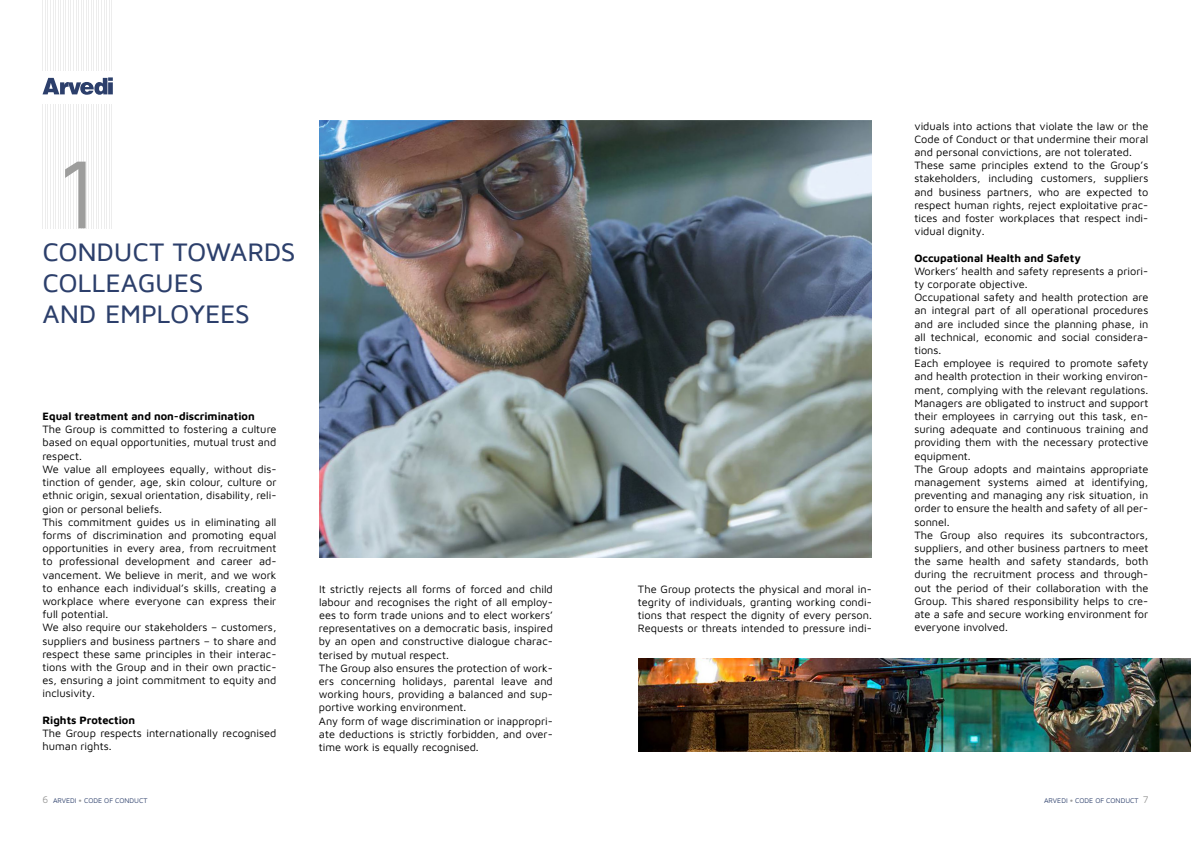
<style>
.page{position:relative;width:1191px;height:842px;background:#fff}
.page>*{position:absolute;margin:0;border:0;box-sizing:border-box;transform-origin:0 0}
.t1{font:100px "Maven Pro";color:#9d9d9c}
.t2{font:500 26px/31.2px "Maven Pro";letter-spacing:-.005em;color:#2c3f6b}
.t3{font:11px/13.2px "Maven Pro";color:#000}
.t4{font:7px "Maven Pro";color:#2c3f6b}
.s1{font-size:10px;color:#9d9d9c}
.s2{color:#9d9d9c}
</style>
<div class="page">
<hr style="left:45px;top:0;width:1px;height:228px;background:#ededed">
<hr style="left:48px;top:0;width:1px;height:228px;background:#ededed">
<hr style="left:50px;top:0;width:1px;height:228px;background:#ededed">
<hr style="left:53px;top:0;width:1px;height:228px;background:#ededed">
<hr style="left:55px;top:0;width:1px;height:228px;background:#ededed">
<hr style="left:58px;top:0;width:1px;height:228px;background:#ededed">
<hr style="left:60px;top:0;width:1px;height:228px;background:#ededed">
<hr style="left:63px;top:0;width:1px;height:228px;background:#ededed">
<hr style="left:65px;top:0;width:1px;height:228px;background:#ededed">
<hr style="left:68px;top:0;width:1px;height:228px;background:#ededed">
<hr style="left:70px;top:0;width:1px;height:228px;background:#ededed">
<hr style="left:73px;top:0;width:1px;height:228px;background:#ededed">
<hr style="left:76px;top:0;width:1px;height:228px;background:#ededed">
<hr style="left:78px;top:0;width:1px;height:228px;background:#ededed">
<hr style="left:81px;top:0;width:1px;height:228px;background:#ededed">
<hr style="left:83px;top:0;width:1px;height:228px;background:#ededed">
<hr style="left:86px;top:0;width:1px;height:228px;background:#ededed">
<hr style="left:88px;top:0;width:1px;height:228px;background:#ededed">
<hr style="left:91px;top:0;width:1px;height:228px;background:#ededed">
<hr style="left:93px;top:0;width:1px;height:228px;background:#ededed">
<hr style="left:96px;top:0;width:1px;height:228px;background:#ededed">
<hr style="left:99px;top:0;width:1px;height:228px;background:#ededed">
<hr style="left:101px;top:0;width:1px;height:228px;background:#ededed">
<hr style="left:104px;top:0;width:1px;height:228px;background:#ededed">
<hr style="left:106px;top:0;width:1px;height:228px;background:#ededed">
<hr style="left:109px;top:0;width:1px;height:228px;background:#ededed">
<hr style="left:111px;top:0;width:1px;height:228px;background:#ededed">
<hr style="left:43px;top:0;width:1px;height:228px;background:#ededed">
<img style="left:319px;top:120px;width:553px;height:437px">
<img style="left:638px;top:658px;width:553px;height:93px">
<div style="left:38px;top:71px;width:79px;height:32px;background:#fff"></div>
<svg style="left:43px;top:77px;width:70px;height:18px"></svg>
<h1 class="t1" style="left:55px;top:125px;width:47px">1</h1>
<h2 class="t2" style="left:43px;top:237px;width:254px">CONDUCT TOWARDS<br>COLLEAGUES<br>AND EMPLOYEES</h2>
<p class="t3" style="left:42px;top:409px;width:235px">Equal treatment and non-discrimination<br>The Group is committed to fostering a culture based on equal opportunities, mutual trust and respect.<br>We value all employees equally, without dis&shy;tinction of gender, age, skin colour, culture or ethnic origin, sexual orientation, disability, reli&shy;gion or personal beliefs.<br>This commitment guides us in eliminating all forms of discrimination and promoting equal opportunities in every area, from recruitment to professional development and career ad&shy;vancement. We believe in merit, and we work to enhance each individual’s skills, creating a workplace where everyone can express their full potential.<br>We also require our stakeholders – customers, suppliers and business partners – to share and respect these same principles in their interac&shy;tions with the Group and in their own practic&shy;es, ensuring a joint commitment to equity and inclusivity.</p>
<p class="t3" style="left:43px;top:713px;width:235px">Rights Protection<br>The Group respects internationally recognised human rights.</p>
<p class="t3" style="left:319px;top:581px;width:235px">It strictly rejects all forms of forced and child labour and recognises the right of all employ&shy;ees to form trade unions and to elect workers’ representatives on a democratic basis, inspired by an open and constructive dialogue charac&shy;terised by mutual respect.<br>The Group also ensures the protection of work&shy;ers concerning holidays, parental leave and working hours, providing a balanced and sup&shy;portive working environment.<br>Any form of wage discrimination or inappropri&shy;ate deductions is strictly forbidden, and over&shy;time work is equally recognised.</p>
<p class="t3" style="left:638px;top:581px;width:235px;text-align:justify">The Group protects the physical and moral in&shy;tegrity of individuals, granting working condi&shy;tions that respect the dignity of every person.<br>Requests or threats intended to pressure indi-</p>
<p class="t3" style="left:914px;top:118px;width:235px">viduals into actions that violate the law or the Code of Conduct or that undermine their moral and personal convictions, are not tolerated.<br>These same principles extend to the Group’s stakeholders, including customers, suppliers and business partners, who are expected to respect human rights, reject exploitative prac&shy;tices and foster workplaces that respect indi&shy;vidual dignity.</p>
<p class="t3" style="left:914px;top:250px;width:235px">Occupational Health and Safety<br>Workers’ health and safety represents a priori&shy;ty corporate objective.<br>Occupational safety and health protection are an integral part of all operational procedures and are included since the planning phase, in all technical, economic and social considera&shy;tions.<br>Each employee is required to promote safety and health protection in their working environ&shy;ment, complying with the relevant regulations.<br>Managers are obligated to instruct and support their employees in carrying out this task, en&shy;suring adequate and continuous training and providing them with the necessary protective equipment.<br>The Group adopts and maintains appropriate management systems aimed at identifying, preventing and managing any risk situation, in order to ensure the health and safety of all per&shy;sonnel.<br>The Group also requires its subcontractors, suppliers, and other business partners to meet the same health and safety standards, both during the recruitment process and through&shy;out the period of their collaboration with the Group. This shared responsibility helps to cre&shy;ate a safe and secure working environment for everyone involved.</p>
<p class="t4" style="left:43px;top:796px;width:106px"><span class="s1">6</span> ARVEDI <span class="s2">•</span> CODE OF CONDUCT</p>
<p class="t4" style="left:1044px;top:796px;width:106px">ARVEDI <span class="s2">•</span> CODE OF CONDUCT <span class="s1">7</span></p>
</div>
